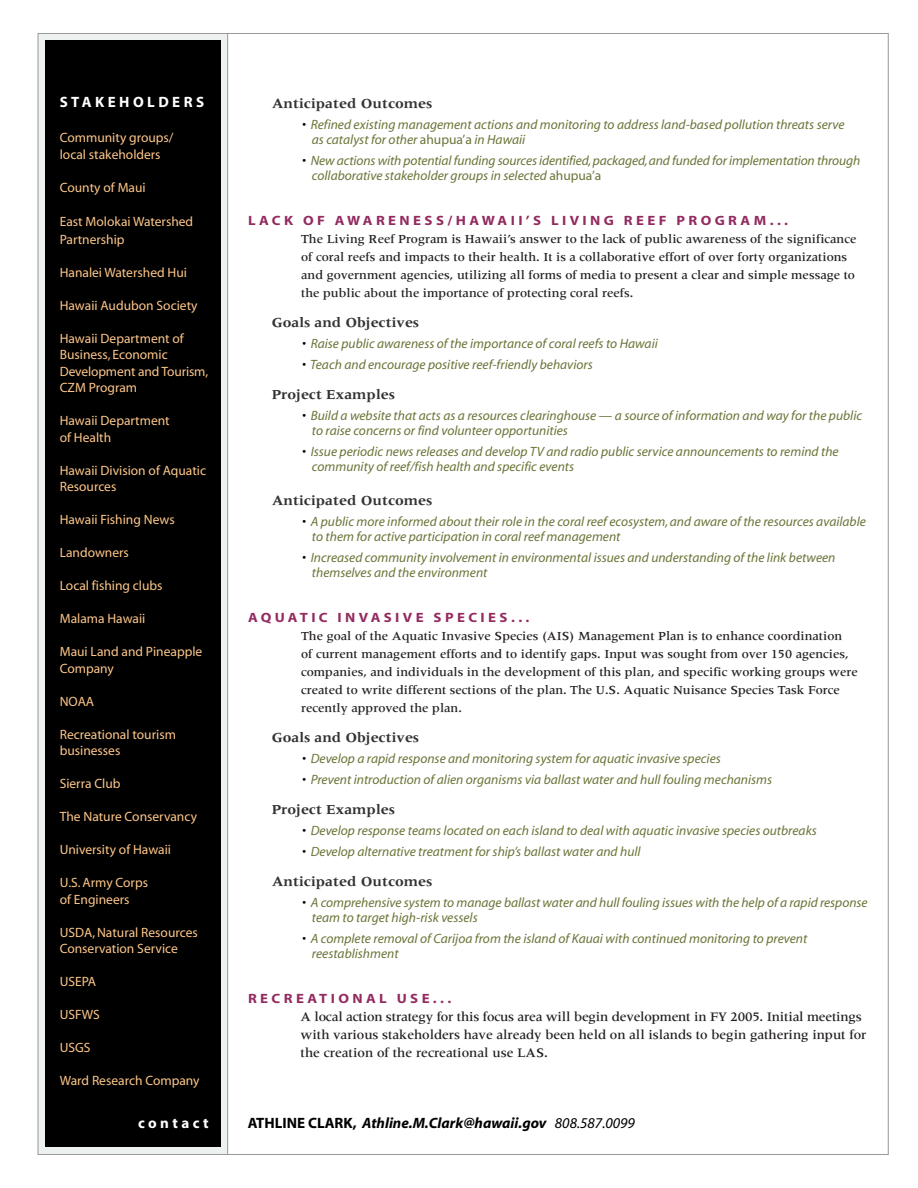
<style>
.page{position:relative;width:918px;height:1188px;background:#fff}
.page>*{position:absolute;margin:0;border:0;box-sizing:border-box;transform-origin:0 0}
.t1{font:italic 700 15px "Myriad";color:#000}
.t2{font:700 15px "Myriad";letter-spacing:.23em;color:#fff}
.t3{font:700 14.25px "Meridien";color:#333}
.t4{font:italic 13.5px/15px "Myriad";color:#6a7437}
.t5{font:13.5px/16.5px "Myriad";color:#fdc689}
.t6{font:500 13.5px/18px "Meridien";letter-spacing:-.005em;color:#231f20}
.t7{font:700 13.5px "Myriad";letter-spacing:.23em;color:#932b60;scale:1.1 1}
.t8{font:500 12.75px/18px "Meridien";color:#231f20}
.s1{color:#000}
.s2{font-style:normal}
.s3{font-weight:400}
</style>
<div class="page">
<div style="left:38px;top:33px;width:190px;height:1121px;background:#edf2f0"></div>
<div style="left:45px;top:40px;width:176px;height:1108px;background:#000"></div>
<hr style="left:227px;top:34px;width:1px;height:1120px;background:#999">
<p class="t2" style="left:60px;top:95px;width:146px">STAKEHOLDERS</p>
<p class="t5" style="left:60px;top:129px;width:115px;line-height:17.5px">Community groups/ local stakeholders</p>
<p class="t5" style="left:60px;top:180px;width:88px">County of Maui</p>
<p class="t5" style="left:60px;top:214px;width:135px;line-height:17.5px">East Molokai Watershed<br>Partnership</p>
<p class="t5" style="left:60px;top:265px;width:129px">Hanalei Watershed Hui</p>
<p class="t5" style="left:60px;top:298px;width:139px">Hawaii Audubon Society</p>
<p class="t5" style="left:60px;top:331px;width:150px">Hawaii Department of<br>Business, Economic<br>Development and Tourism,<br>CZM Program</p>
<p class="t5" style="left:60px;top:413px;width:111px">Hawaii Department of Health</p>
<p class="t5" style="left:60px;top:463px;width:148px">Hawaii Division of Aquatic<br>Resources</p>
<p class="t5" style="left:60px;top:512px;width:116px">Hawaii Fishing News</p>
<p class="t5" style="left:60px;top:545px;width:71px">Landowners</p>
<p class="t5" style="left:60px;top:578px;width:104px">Local fishing clubs</p>
<p class="t5" style="left:60px;top:611px;width:87px">Malama Hawaii</p>
<p class="t5" style="left:60px;top:644px;width:144px">Maui Land and Pineapple<br>Company</p>
<p class="t5" style="left:60px;top:694px;width:36px">NOAA</p>
<p class="t5" style="left:60px;top:727px;width:118px">Recreational tourism businesses</p>
<p class="t5" style="left:60px;top:776px;width:62px">Sierra Club</p>
<p class="t5" style="left:60px;top:809px;width:139px">The Nature Conservancy</p>
<p class="t5" style="left:60px;top:842px;width:113px">University of Hawaii</p>
<p class="t5" style="left:60px;top:875px;width:90px">U.S.Army Corps of Engineers</p>
<p class="t5" style="left:60px;top:925px;width:140px">USDA,Natural Resources<br>Conservation Service</p>
<p class="t5" style="left:60px;top:974px;width:38px">USEPA</p>
<p class="t5" style="left:60px;top:1007px;width:42px">USFWS</p>
<p class="t5" style="left:60px;top:1040px;width:32px">USGS</p>
<p class="t5" style="left:60px;top:1073px;width:141px">Ward Research Company</p>
<p class="t3" style="left:272px;top:95px;width:162px">Anticipated Outcomes</p>
<p class="t4" style="left:312px;top:117px;width:534px;text-indent:-10px"><span class="s1">•</span> Refined existing management actions and monitoring to address land-based pollution threats serve as catalyst for other <span class="s2">ahupua’a</span> in Hawaii</p>
<p class="t4" style="left:312px;top:153px;width:550px;text-indent:-10px"><span class="s1">•</span> New actions with potential funding sources identified,packaged,and funded for implementation through collaborative stakeholder groups in selected <span class="s2">ahupua’a</span></p>
<p class="t7" style="left:248px;top:213px;width:493px">LACK OF AWARENESS/HAWAII’S LIVING REEF PROGRAM...</p>
<p class="t8" style="left:301px;top:229px;width:557px">The Living Reef Program is Hawaii’s answer to the lack of public awareness of the significance of coral reefs and impacts to their health. It is a collaborative effort of over forty organizations and government agencies, utilizing all forms of media to present a clear and simple message to the public about the importance of protecting coral reefs.</p>
<p class="t3" style="left:272px;top:314px;width:149px">Goals and Objectives</p>
<p class="t4" style="left:302px;top:336px;width:357px"><span class="s1">•</span> Raise public awareness of the importance of coral reefs to Hawaii</p>
<p class="t4" style="left:302px;top:357px;width:292px"><span class="s1">•</span> Teach and encourage positive reef-friendly behaviors</p>
<p class="t3" style="left:272px;top:386px;width:125px">Project Examples</p>
<p class="t4" style="left:312px;top:408px;width:552px;text-indent:-10px"><span class="s1">•</span> Build a website that acts as a resources clearinghouse — a source of information and way for the public to raise concerns or find volunteer opportunities</p>
<p class="t4" style="left:312px;top:444px;width:528px;text-indent:-10px"><span class="s1">•</span> Issue periodic news releases and develop TV and radio public service announcements to remind the community of reef/fish health and specific events</p>
<p class="t3" style="left:272px;top:492px;width:162px">Anticipated Outcomes</p>
<p class="t4" style="left:312px;top:515px;width:556px;text-indent:-10px"><span class="s1">•</span> A public more informed about their role in the coral reef ecosystem,and aware of the resources available to them for active participation in coral reef management</p>
<p class="t4" style="left:312px;top:551px;width:525px;text-indent:-10px"><span class="s1">•</span> Increased community involvement in environmental issues and understanding of the link between themselves and the environment</p>
<p class="t7" style="left:248px;top:611px;width:257px">AQUATIC INVASIVE SPECIES...</p>
<p class="t8" style="left:301px;top:627px;width:558px">The goal of the Aquatic Invasive Species (AIS) Management Plan is to enhance coordination<br>of current management efforts and to identify gaps. Input was sought from over 150 agencies, companies, and individuals in the development of this plan, and specific working groups were created to write different sections of the plan. The U.S. Aquatic Nuisance Species Task Force recently approved the plan.</p>
<p class="t3" style="left:272px;top:729px;width:149px">Goals and Objectives</p>
<p class="t4" style="left:302px;top:752px;width:420px"><span class="s1">•</span> Develop a rapid response and monitoring system for aquatic invasive species</p>
<p class="t4" style="left:302px;top:773px;width:472px"><span class="s1">•</span> Prevent introduction of alien organisms via ballast water and hull fouling mechanisms</p>
<p class="t3" style="left:272px;top:801px;width:125px">Project Examples</p>
<p class="t4" style="left:302px;top:824px;width:516px"><span class="s1">•</span> Develop response teams located on each island to deal with aquatic invasive species outbreaks</p>
<p class="t4" style="left:302px;top:845px;width:340px"><span class="s1">•</span> Develop alternative treatment for ship’s ballast water and hull</p>
<p class="t3" style="left:272px;top:873px;width:162px">Anticipated Outcomes</p>
<p class="t4" style="left:312px;top:896px;width:557px;text-indent:-10px"><span class="s1">•</span> A comprehensive system to manage ballast water and hull fouling issues with the help of a rapid response team to target high-risk vessels</p>
<p class="t4" style="left:312px;top:932px;width:497px;text-indent:-10px"><span class="s1">•</span> A complete removal of Carijoa from the island of Kauai with continued monitoring to prevent reestablishment</p>
<p class="t7" style="left:248px;top:992px;width:186px">RECREATIONAL USE...</p>
<p class="t6" style="left:301px;top:1008px;width:567px">A local action strategy for this focus area will begin development in FY 2005. Initial meetings with various stakeholders have already been held on all islands to begin gathering input for the creation of the recreational use LAS.</p>
<p class="t2" style="left:138px;top:1115px;width:72px">contact</p>
<p class="t1" style="left:248px;top:1115px;width:389px"><span class="s2">ATHLINE CLARK,</span> Athline.M.Clark@hawaii.gov <span class="s3">808.587.0099</span></p>
</div>
